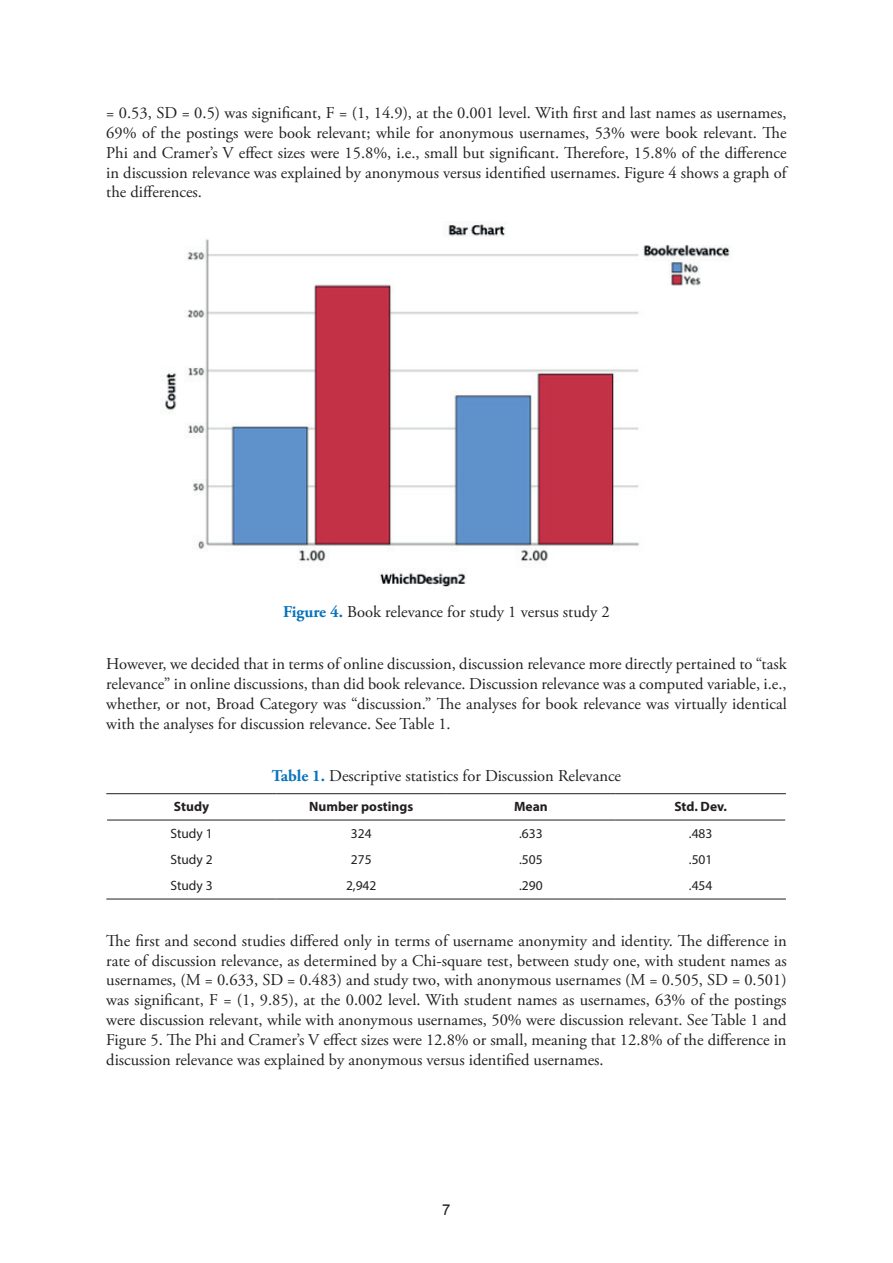
<style>
.page{position:relative;width:893px;height:1263px;background:#fff}
.page>*{position:absolute;margin:0;border:0;box-sizing:border-box;transform-origin:0 0}
.t1{font:16.5px/19.8px "Adobe Garamond Pro";color:#231f20;text-align:justify}
.t2{font:15px "Arial";color:#231f20}
.t3{font:13.5px "Myriad Pro";color:#231f20}
.t4{font:700 13.5px "Myriad Pro";color:#231f20}
.s1{font-weight:700;color:#0873bb}
</style>
<div class="page">
<img style="left:165px;top:221px;width:565px;height:367px">
<hr style="left:106px;top:793px;width:170px;height:1px;background:#231f20">
<hr style="left:276px;top:793px;width:170px;height:1px;background:#231f20">
<hr style="left:446px;top:793px;width:170px;height:1px;background:#231f20">
<hr style="left:616px;top:793px;width:170px;height:1px;background:#231f20">
<hr style="left:107px;top:820px;width:169px;height:1px;background:#231f20">
<hr style="left:276px;top:820px;width:170px;height:1px;background:#231f20">
<hr style="left:446px;top:820px;width:170px;height:1px;background:#231f20">
<hr style="left:616px;top:820px;width:169px;height:1px;background:#231f20">
<hr style="left:106px;top:899px;width:170px;height:1px;background:#231f20">
<hr style="left:276px;top:899px;width:170px;height:1px;background:#231f20">
<hr style="left:446px;top:899px;width:170px;height:1px;background:#231f20">
<hr style="left:616px;top:899px;width:170px;height:1px;background:#231f20">
<p class="t1" style="left:106px;top:104px;width:682px">= 0.53, SD = 0.5) was significant, F = (1, 14.9), at the 0.001 level. With first and last names as usernames, 69% of the postings were book relevant; while for anonymous usernames, 53% were book relevant. The Phi and Cramer’s V effect sizes were 15.8%, i.e., small but significant. Therefore, 15.8% of the difference in discussion relevance was explained by anonymous versus identified usernames. Figure 4 shows a graph of the differences.</p>
<p class="t1" style="left:283px;top:602px;width:328px"><span class="s1">Figure 4.</span> Book relevance for study 1 versus study 2</p>
<p class="t1" style="left:106px;top:655px;width:682px">However, we decided that in terms of online discussion, discussion relevance more directly pertained to “task relevance” in online discussions, than did book relevance. Discussion relevance was a computed variable, i.e., whether, or not, Broad Category was “discussion.” The analyses for book relevance was virtually identical with the analyses for discussion relevance. See Table 1.</p>
<p class="t1" style="left:272px;top:766px;width:351px"><span class="s1">Table 1.</span> Descriptive statistics for Discussion Relevance</p>
<p class="t4" style="left:174px;top:798px;width:37px">Study</p>
<p class="t4" style="left:309px;top:798px;width:105px">Number postings</p>
<p class="t4" style="left:514px;top:798px;width:35px">Mean</p>
<p class="t4" style="left:674px;top:798px;width:54px">Std. Dev.</p>
<p class="t3" style="left:170px;top:825px;width:44px">Study 1</p>
<p class="t3" style="left:351px;top:825px;width:22px">324</p>
<p class="t3" style="left:519px;top:825px;width:25px">.633</p>
<p class="t3" style="left:689px;top:825px;width:25px">.483</p>
<p class="t3" style="left:170px;top:851px;width:44px">Study 2</p>
<p class="t3" style="left:351px;top:851px;width:22px">275</p>
<p class="t3" style="left:519px;top:851px;width:25px">.505</p>
<p class="t3" style="left:689px;top:851px;width:25px">.501</p>
<p class="t3" style="left:170px;top:877px;width:44px">Study 3</p>
<p class="t3" style="left:346px;top:877px;width:32px">2,942</p>
<p class="t3" style="left:519px;top:877px;width:25px">.290</p>
<p class="t3" style="left:689px;top:877px;width:25px">.454</p>
<p class="t1" style="left:106px;top:931px;width:682px">The first and second studies differed only in terms of username anonymity and identity. The difference in rate of discussion relevance, as determined by a Chi-square test, between study one, with student names as usernames, (M = 0.633, SD = 0.483) and study two, with anonymous usernames (M = 0.505, SD = 0.501) was significant, F = (1, 9.85), at the 0.002 level. With student names as usernames, 63% of the postings were discussion relevant, while with anonymous usernames, 50% were discussion relevant. See Table 1 and Figure 5. The Phi and Cramer’s V effect sizes were 12.8% or small, meaning that 12.8% of the difference in discussion relevance was explained by anonymous versus identified usernames.</p>
<p class="t2" style="left:442px;top:1199px;width:10px">7</p>
</div>
